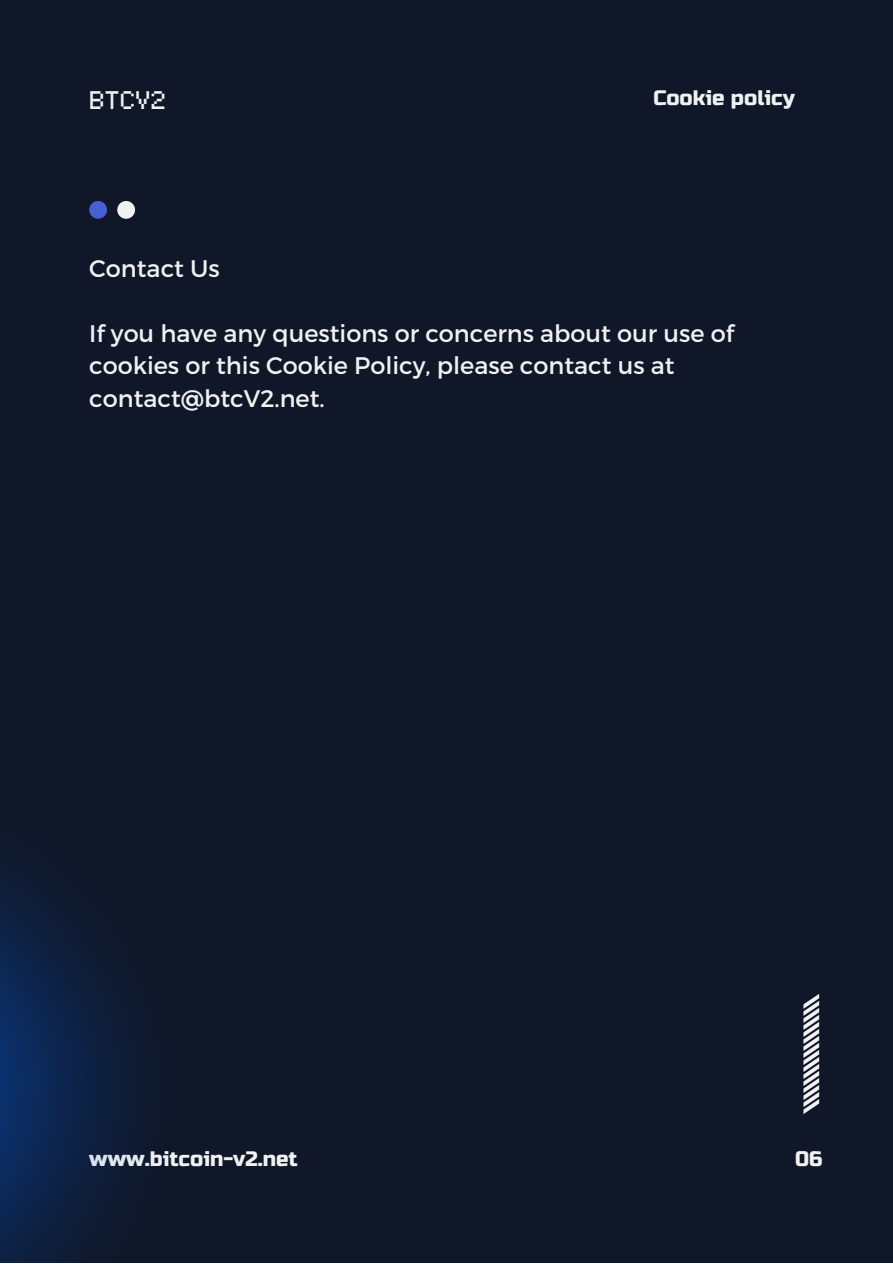
<style>
.page{position:relative;width:893px;height:1264px;background:#fff}
.page>*{position:absolute;margin:0;border:0;box-sizing:border-box;transform-origin:0 0}
.t1{font:25.5px "Retropix";color:#f0f1f1}
.t2{font:24px "Montserrat";color:#f0f1f1}
.t3{font:21px "Russo One";color:#f0f1f1}
</style>
<div class="page">
<div style="left:0;top:0;width:892px;height:1262px;background:#101728"></div>
<svg style="left:803px;top:994px;width:16px;height:120px"></svg>
<img style="left:0;top:862px;width:137px;height:400px">
<svg style="left:89px;top:201px;width:18px;height:18px"></svg>
<svg style="left:117px;top:201px;width:18px;height:18px"></svg>
<p class="t1" style="left:89px;top:89px;width:78px">BTCV2</p>
<p class="t2" style="left:89px;top:252px;width:132px">Contact Us</p>
<p class="t3" style="left:653px;top:86px;width:143px">Cookie policy</p>
<p class="t2" style="left:89px;top:318px;width:646px">If you have any questions or concerns about our use of</p>
<p class="t2" style="left:89px;top:350px;width:587px">cookies or this Cookie Policy, please contact us at</p>
<p class="t2" style="left:89px;top:383px;width:237px">contact@btcV2.net.</p>
<p class="t3" style="left:89px;top:1146px;width:210px">www.bitcoin-v2.net</p>
<p class="t3" style="left:795px;top:1146px;width:29px">06</p>
</div>
